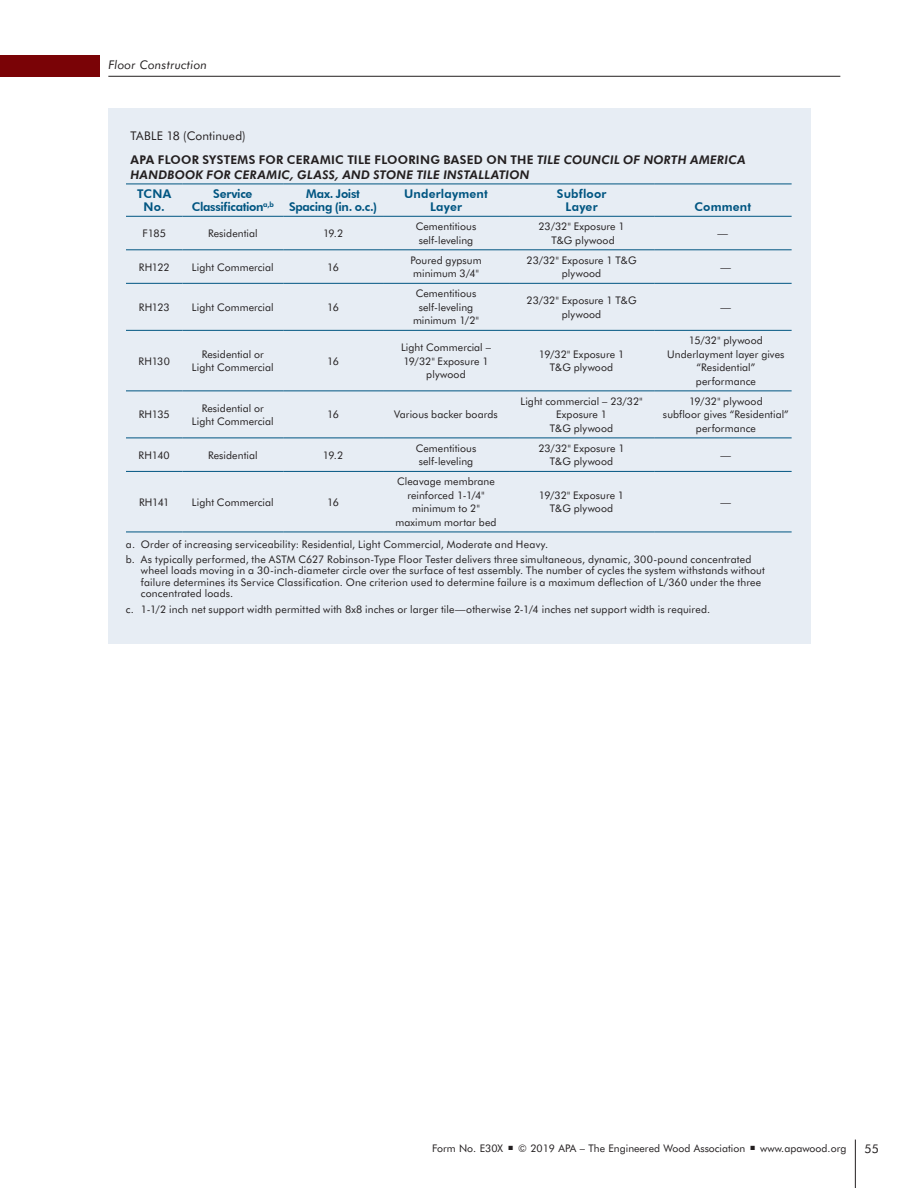
<style>
.page{position:relative;width:918px;height:1188px;background:#fff}
.page>*{position:absolute;margin:0;border:0;box-sizing:border-box;transform-origin:0 0}
.t1{font:800 12px/24px "Futura BT";letter-spacing:.02em;color:#231f20}
.t2{font:italic 800 12px "Futura BT";letter-spacing:.015em;color:#231f20}
.t3{font:800 12px/13.5px "Futura BT";letter-spacing:-.025em;color:#005581;text-align:center}
.t4{font:800 12px/13.5px "Futura BT";letter-spacing:.005em;color:#005581;text-align:center}
.t5{font:italic 12px "Futura BT";letter-spacing:.02em;color:#231f20}
.t6{font:12px "Futura BT";color:#231f20}
.t7{font:10.5px/13.5px "Futura BT";letter-spacing:.01em;color:#231f20;text-align:center}
.s1{font-weight:400}
.s2{font-style:italic}
</style>
<div class="page">
<div style="left:108px;top:108px;width:702px;height:536px;background:#e7edf4"></div>
<hr style="left:126px;top:184px;width:57px;height:1px;background:#005581">
<hr style="left:183px;top:184px;width:100px;height:1px;background:#005581">
<hr style="left:283px;top:184px;width:100px;height:1px;background:#005581">
<hr style="left:383px;top:184px;width:126px;height:1px;background:#005581">
<hr style="left:509px;top:184px;width:145px;height:1px;background:#005581">
<hr style="left:654px;top:184px;width:138px;height:1px;background:#005581">
<hr style="left:126px;top:216px;width:57px;height:1px;background:#005581">
<hr style="left:183px;top:216px;width:100px;height:1px;background:#005581">
<hr style="left:283px;top:216px;width:100px;height:1px;background:#005581">
<hr style="left:383px;top:216px;width:126px;height:1px;background:#005581">
<hr style="left:509px;top:216px;width:145px;height:1px;background:#005581">
<hr style="left:654px;top:216px;width:138px;height:1px;background:#005581">
<hr style="left:126px;top:250px;width:57px;height:1px;background:#005581">
<hr style="left:183px;top:250px;width:100px;height:1px;background:#005581">
<hr style="left:283px;top:250px;width:100px;height:1px;background:#005581">
<hr style="left:383px;top:250px;width:126px;height:1px;background:#005581">
<hr style="left:509px;top:250px;width:145px;height:1px;background:#005581">
<hr style="left:654px;top:250px;width:138px;height:1px;background:#005581">
<hr style="left:126px;top:283px;width:57px;height:1px;background:#005581">
<hr style="left:183px;top:283px;width:100px;height:1px;background:#005581">
<hr style="left:283px;top:283px;width:100px;height:1px;background:#005581">
<hr style="left:383px;top:283px;width:126px;height:1px;background:#005581">
<hr style="left:509px;top:283px;width:145px;height:1px;background:#005581">
<hr style="left:654px;top:283px;width:138px;height:1px;background:#005581">
<hr style="left:126px;top:330px;width:57px;height:1px;background:#005581">
<hr style="left:126px;top:391px;width:57px;height:1px;background:#005581">
<hr style="left:126px;top:438px;width:57px;height:1px;background:#005581">
<hr style="left:126px;top:471px;width:57px;height:1px;background:#005581">
<hr style="left:183px;top:330px;width:100px;height:1px;background:#005581">
<hr style="left:283px;top:330px;width:100px;height:1px;background:#005581">
<hr style="left:383px;top:330px;width:126px;height:1px;background:#005581">
<hr style="left:509px;top:330px;width:145px;height:1px;background:#005581">
<hr style="left:183px;top:391px;width:100px;height:1px;background:#005581">
<hr style="left:283px;top:391px;width:100px;height:1px;background:#005581">
<hr style="left:383px;top:391px;width:126px;height:1px;background:#005581">
<hr style="left:509px;top:391px;width:145px;height:1px;background:#005581">
<hr style="left:183px;top:438px;width:100px;height:1px;background:#005581">
<hr style="left:283px;top:438px;width:100px;height:1px;background:#005581">
<hr style="left:383px;top:438px;width:126px;height:1px;background:#005581">
<hr style="left:509px;top:438px;width:145px;height:1px;background:#005581">
<hr style="left:183px;top:471px;width:100px;height:1px;background:#005581">
<hr style="left:283px;top:471px;width:100px;height:1px;background:#005581">
<hr style="left:383px;top:471px;width:126px;height:1px;background:#005581">
<hr style="left:509px;top:471px;width:145px;height:1px;background:#005581">
<hr style="left:654px;top:330px;width:138px;height:1px;background:#005581">
<hr style="left:654px;top:391px;width:138px;height:1px;background:#005581">
<hr style="left:654px;top:438px;width:138px;height:1px;background:#005581">
<hr style="left:654px;top:471px;width:138px;height:1px;background:#005581">
<hr style="left:126px;top:532px;width:57px;height:1px;background:#005581">
<hr style="left:183px;top:532px;width:100px;height:1px;background:#005581">
<hr style="left:283px;top:532px;width:100px;height:1px;background:#005581">
<hr style="left:383px;top:532px;width:126px;height:1px;background:#005581">
<hr style="left:509px;top:532px;width:145px;height:1px;background:#005581">
<hr style="left:654px;top:532px;width:138px;height:1px;background:#005581">
<div style="left:0;top:55px;width:100px;height:21px;background:#7a0306"></div>
<hr style="left:108px;top:76px;width:732px;height:1px;background:#231f20">
<hr style="left:855px;top:1140px;width:1px;height:48px;background:#231f20">
<p class="t5" style="left:108px;top:57px;width:100px">Floor Construction</p>
<p class="t1" style="left:130px;top:123px;width:617px"><span class="s1">TABLE 18 (Continued)<br></span>APA FLOOR SYSTEMS FOR CERAMIC TILE FLOORING BASED ON THE <span class="s2">TILE COUNCIL OF NORTH AMERICA</span></p>
<p class="t2" style="left:130px;top:167px;width:401px">HANDBOOK FOR CERAMIC, GLASS, AND STONE TILE INSTALLATION</p>
<p class="t4" style="left:137px;top:186px;width:36px">TCNA<br>No.</p>
<p class="t3" style="left:192px;top:186px;width:84px">Service<br>Classification<sup>a,b</sup></p>
<p class="t3" style="left:289px;top:186px;width:90px">Max. Joist<br>Spacing (in. o.c.)</p>
<p class="t4" style="left:404px;top:186px;width:85px">Underlayment<br>Layer</p>
<p class="t4" style="left:557px;top:186px;width:51px">Subfloor<br>Layer</p>
<p class="t4" style="left:695px;top:200px;width:58px">Comment</p>
<p class="t7" style="left:143px;top:226px;width:25px">F185</p>
<p class="t7" style="left:208px;top:226px;width:51px">Residential</p>
<p class="t7" style="left:323px;top:226px;width:22px">19.2</p>
<p class="t7" style="left:416px;top:220px;width:62px;text-align:left">Cementitious self-leveling</p>
<p class="t7" style="left:539px;top:220px;width:88px">23/32" Exposure 1<br>T&amp;G plywood</p>
<p class="t7" style="left:718px;top:226px;width:12px">—</p>
<p class="t7" style="left:139px;top:260px;width:32px">RH122</p>
<p class="t7" style="left:192px;top:260px;width:83px">Light Commercial</p>
<p class="t7" style="left:327px;top:260px;width:13px">16</p>
<p class="t7" style="left:410px;top:253px;width:73px;text-align:left">Poured gypsum minimum 3/4"</p>
<p class="t7" style="left:527px;top:253px;width:111px">23/32" Exposure 1 T&amp;G plywood</p>
<p class="t7" style="left:721px;top:260px;width:12px">—</p>
<p class="t7" style="left:139px;top:300px;width:32px">RH123</p>
<p class="t7" style="left:192px;top:300px;width:83px">Light Commercial</p>
<p class="t7" style="left:327px;top:300px;width:13px">16</p>
<p class="t7" style="left:413px;top:287px;width:67px">Cementitious self-leveling minimum 1/2"</p>
<p class="t7" style="left:527px;top:294px;width:111px">23/32" Exposure 1 T&amp;G plywood</p>
<p class="t7" style="left:721px;top:300px;width:12px">—</p>
<p class="t7" style="left:139px;top:354px;width:33px">RH130</p>
<p class="t7" style="left:192px;top:347px;width:83px">Residential or<br>Light Commercial</p>
<p class="t7" style="left:327px;top:354px;width:13px">16</p>
<p class="t7" style="left:401px;top:341px;width:91px">Light Commercial –<br>19/32" Exposure 1 plywood</p>
<p class="t7" style="left:539px;top:347px;width:87px">19/32" Exposure 1<br>T&amp;G plywood</p>
<p class="t7" style="left:667px;top:334px;width:119px">15/32" plywood<br>Underlayment layer gives “Residential” performance</p>
<p class="t7" style="left:139px;top:408px;width:33px">RH135</p>
<p class="t7" style="left:192px;top:401px;width:83px">Residential or<br>Light Commercial</p>
<p class="t7" style="left:327px;top:408px;width:13px">16</p>
<p class="t7" style="left:394px;top:408px;width:105px">Various backer boards</p>
<p class="t7" style="left:521px;top:394px;width:124px">Light commercial – 23/32"<br>Exposure 1<br>T&amp;G plywood</p>
<p class="t7" style="left:663px;top:394px;width:127px">19/32" plywood<br>subfloor gives “Residential” performance</p>
<p class="t7" style="left:139px;top:448px;width:33px">RH140</p>
<p class="t7" style="left:208px;top:448px;width:51px">Residential</p>
<p class="t7" style="left:323px;top:448px;width:22px">19.2</p>
<p class="t7" style="left:416px;top:441px;width:62px;text-align:left">Cementitious self-leveling</p>
<p class="t7" style="left:539px;top:441px;width:88px">23/32" Exposure 1<br>T&amp;G plywood</p>
<p class="t7" style="left:721px;top:448px;width:12px">—</p>
<p class="t7" style="left:139px;top:495px;width:32px">RH141</p>
<p class="t7" style="left:192px;top:495px;width:83px">Light Commercial</p>
<p class="t7" style="left:327px;top:495px;width:13px">16</p>
<p class="t7" style="left:395px;top:475px;width:103px">Cleavage membrane reinforced 1-1/4" minimum to 2" maximum mortar bed</p>
<p class="t7" style="left:539px;top:488px;width:87px">19/32" Exposure 1<br>T&amp;G plywood</p>
<p class="t7" style="left:721px;top:495px;width:12px">—</p>
<p class="t7" style="left:126px;top:536px;width:627px;line-height:15.8px;text-align:left">a. Order of increasing serviceability: Residential, Light Commercial, Moderate and Heavy.<br>b. As typically performed, the ASTM C627 Robinson-Type Floor Tester delivers three simultaneous, dynamic, 300-pound concentrated</p>
<p class="t7" style="left:141px;top:565px;width:625px;line-height:11.2px;text-align:left">wheel loads moving in a 30-inch-diameter circle over the surface of test assembly. The number of cycles the system withstands without failure determines its Service Classification. One criterion used to determine failure is a maximum deflection of L/360 under the three concentrated loads.</p>
<p class="t7" style="left:126px;top:602px;width:586px">c. 1-1/2 inch net support width permitted with 8x8 inches or larger tile—otherwise 2-1/4 inches net support width is required.</p>
<p class="t7" style="left:432px;top:1141px;width:416px">Form No. E30X ■ © 2019 APA – The Engineered Wood Association ■ www.apawood.org</p>
<p class="t6" style="left:864px;top:1142px;width:16px">55</p>
</div>
